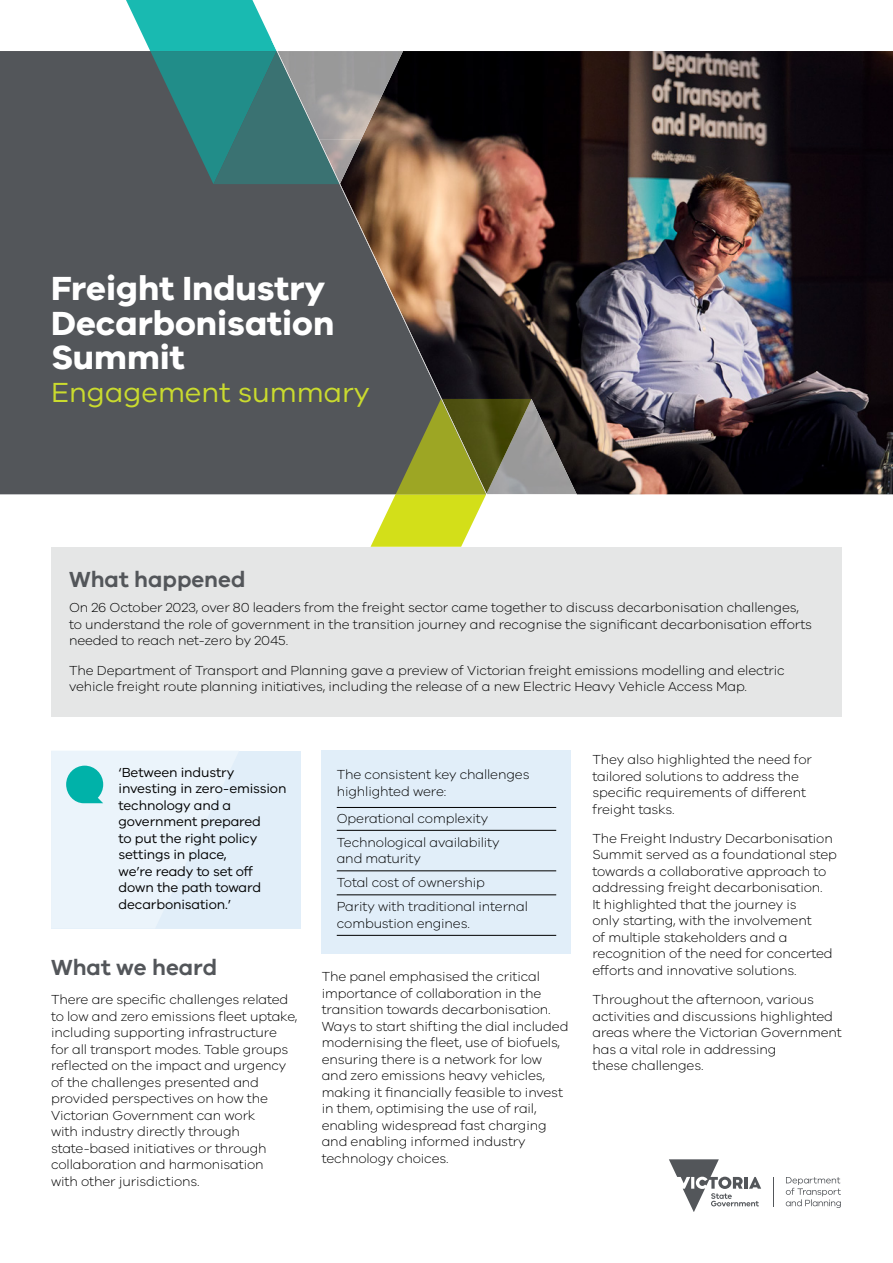
<style>
.page{position:relative;width:893px;height:1263px;background:#fff}
.page>*{position:absolute;margin:0;border:0;box-sizing:border-box;transform-origin:0 0}
.t1{font:700 34.5px/34.5px "VIC";color:#fff}
.t2{font:28.5px "VIC";color:#cadb2e}
.t3{font:600 22.5px "VIC";color:#53565a}
.t4{font:300 13.5px/16.5px "VIC";letter-spacing:-.01em;color:#000}
.t5{font:13.5px/16.5px "VIC";letter-spacing:-.01em;color:#000}
</style>
<div class="page">
<div style="left:51px;top:547px;width:791px;height:169px;background:#e5e6e6"></div>
<div style="left:0;top:51px;width:126px;height:443px;background:#53565a"></div>
<img style="left:590px;top:51px;width:303px;height:444px">
<svg style="left:126px;top:0;width:464px;height:547px;background:#6e7269"></svg>
<svg style="left:669px;top:1159px;width:92px;height:53px"></svg>
<svg style="left:773px;top:1177px;width:1px;height:29px"></svg>
<svg style="left:786px;top:1177px;width:55px;height:31px"></svg>
<div style="left:322px;top:751px;width:249px;height:203px;background:#e1eef9"></div>
<hr style="left:337px;top:807px;width:219px;height:1px;background:#000">
<hr style="left:337px;top:830px;width:219px;height:1px;background:#000">
<hr style="left:337px;top:870px;width:219px;height:1px;background:#000">
<hr style="left:337px;top:894px;width:219px;height:1px;background:#000">
<hr style="left:337px;top:935px;width:219px;height:1px;background:#000">
<div style="left:51px;top:751px;width:249px;height:177px;background:#ebf4fb"></div>
<svg style="left:66px;top:765px;width:38px;height:39px"></svg>
<h1 class="t1" style="left:51px;top:270px;width:285px">Freight Industry<br>Decarbonisation<br>Summit</h1>
<h2 class="t2" style="left:51px;top:375px;width:320px">Engagement summary</h2>
<h3 class="t3" style="left:69px;top:566px;width:178px">What happened</h3>
<p class="t4" style="left:69px;top:599px;width:745px">On 26 October 2023, over 80 leaders from the freight sector came together to discuss decarbonisation challenges, to understand the role of government in the transition journey and recognise the significant decarbonisation efforts needed to reach net-zero by 2045.</p>
<p class="t4" style="left:69px;top:661px;width:717px">The Department of Transport and Planning gave a preview of Victorian freight emissions modelling and electric vehicle freight route planning initiatives, including the release of a new Electric Heavy Vehicle Access Map.</p>
<p class="t5" style="left:119px;top:764px;width:169px">‘Between industry investing in zero-emission technology and a government prepared<br>to put the right policy settings in place,<br>we’re ready to set off down the path toward decarbonisation.’</p>
<h3 class="t3" style="left:51px;top:954px;width:168px">What we heard</h3>
<p class="t4" style="left:51px;top:991px;width:248px">There are specific challenges related to low and zero emissions fleet uptake, including supporting infrastructure for all transport modes. Table groups reflected on the impact and urgency of the challenges presented and provided perspectives on how the Victorian Government can work<br>with industry directly through state-based initiatives or through collaboration and harmonisation<br>with other jurisdictions.</p>
<p class="t4" style="left:337px;top:766px;width:194px">The consistent key challenges highlighted were:</p>
<p class="t4" style="left:337px;top:806px;width:164px;line-height:24px">Operational complexity<br>Technological availability</p>
<p class="t4" style="left:337px;top:846px;width:193px;line-height:24px">and maturity<br>Total cost of ownership<br>Parity with traditional internal</p>
<p class="t4" style="left:337px;top:914px;width:135px">combustion engines.</p>
<p class="t4" style="left:322px;top:968px;width:248px">The panel emphasised the critical importance of collaboration in the transition towards decarbonisation.<br>Ways to start shifting the dial included modernising the fleet, use of biofuels, ensuring there is a network for low and zero emissions heavy vehicles, making it financially feasible to invest in them, optimising the use of rail, enabling widespread fast charging and enabling informed industry technology choices.</p>
<p class="t4" style="left:592px;top:751px;width:221px">They also highlighted the need for tailored solutions to address the specific requirements of different freight tasks.</p>
<p class="t4" style="left:592px;top:830px;width:246px">The Freight Industry Decarbonisation Summit served as a foundational step towards a collaborative approach to addressing freight decarbonisation.<br>It highlighted that the journey is<br>only starting, with the involvement<br>of multiple stakeholders and a recognition of the need for concerted efforts and innovative solutions.</p>
<p class="t4" style="left:592px;top:991px;width:251px">Throughout the afternoon, various activities and discussions highlighted areas where the Victorian Government has a vital role in addressing<br>these challenges.</p>
</div>
